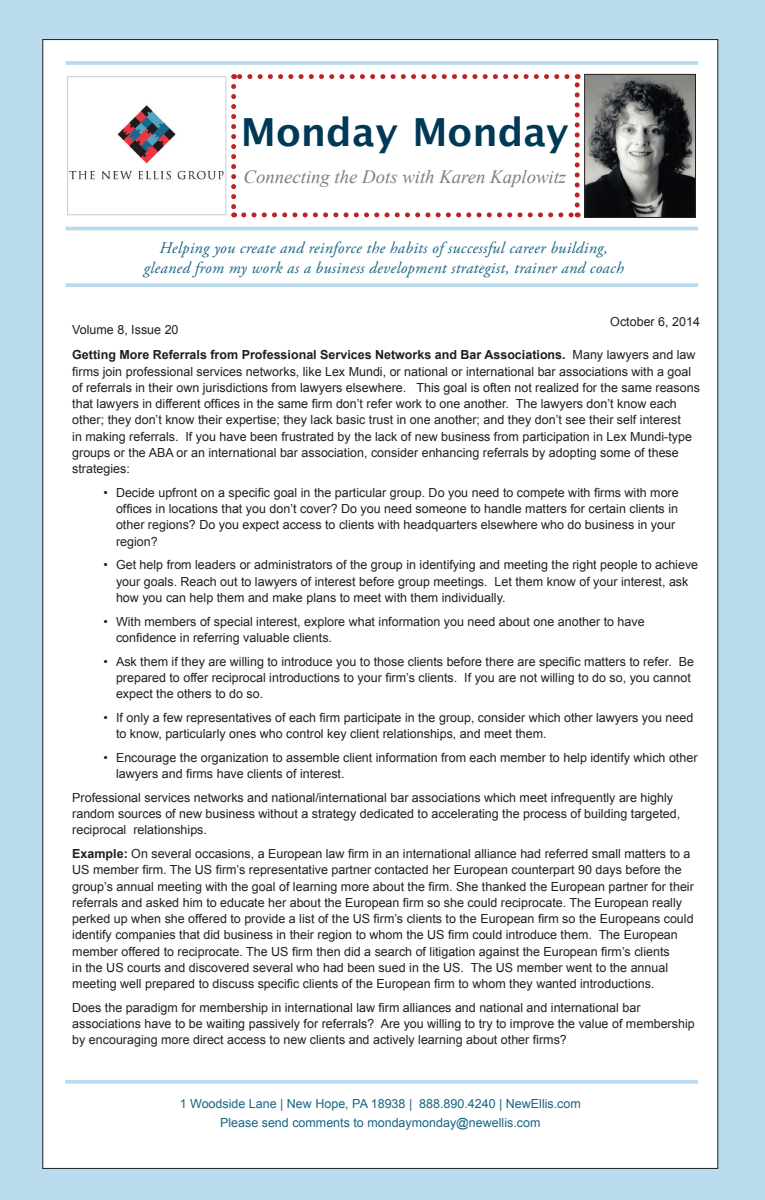
<style>
.page{position:relative;width:765px;height:1200px;background:#b9dbed}
.page>*{position:absolute;margin:0;border:0;box-sizing:border-box;transform-origin:0 0}
.t1{font:700 38.75px "Lucida Grande";color:#003956}
.t2{font:italic 18.75px "Times New Roman";color:#7c7e81}
.t3{font:italic 16.25px/19.5px "Adobe Garamond Pro";letter-spacing:.02em;color:#196586;text-align:center}
.bullets{font:12.5px/16.2px "Arial";color:#231f20}
.t4{font:12.5px "Arial";color:#196586}
.s1{font-weight:700}
</style>
<div class="page">
<div style="left:43px;top:40px;width:675px;height:1128px;background:#fff"></div>
<img style="left:69px;top:103px;width:158px;height:80px">
<img style="left:586px;top:76px;width:108px;height:140px">
<div style="left:584px;top:74px;width:112px;height:144px;border:1px solid #231f20"></div>
<hr style="left:66px;top:61px;width:632px;height:4px;background:#b9dbed">
<hr style="left:66px;top:227px;width:632px;height:3px;background:#b9dbed">
<svg style="left:66px;top:283px;width:632px;height:4px;background:#bdddee"></svg>
<svg style="left:65px;top:1080px;width:633px;height:4px;background:#bfdeee"></svg>
<svg style="left:231px;top:86px;width:5px;height:131px"></svg>
<svg style="left:244px;top:212px;width:334px;height:5px"></svg>
<svg style="left:575px;top:74px;width:5px;height:131px"></svg>
<svg style="left:234px;top:74px;width:333px;height:5px"></svg>
<div style="left:67px;top:76px;width:159px;height:139px;border:1px solid #c9cacc"></div>
<p class="t1" style="left:241px;top:101px;width:329px">Monday Monday</p>
<p class="t2" style="left:244px;top:164px;width:324px">Connecting the Dots with Karen Kaplowitz</p>
<p class="t3" style="left:144px;top:239px;width:482px">Helping you create and reinforce the habits of successful career building, gleaned from my work as a business development strategist, trainer and coach</p>
<p class="bullets" style="left:610px;top:313px;width:91px">October 6, 2014</p>
<p class="bullets" style="left:72px;top:347px;width:629px"><span class="s1">Getting More Referrals from Professional Services Networks and Bar Associations.</span> Many lawyers and law firms join professional services networks, like Lex Mundi, or national or international bar associations with a goal of referrals in their own jurisdictions from lawyers elsewhere. This goal is often not realized for the same reasons that lawyers in different offices in the same firm don’t refer work to one another. The lawyers don’t know each other; they don’t know their expertise; they lack basic trust in one another; and they don’t see their self interest<br>in making referrals. If you have been frustrated by the lack of new business from participation in Lex Mundi-type groups or the ABA or an international bar association, consider enhancing referrals by adopting some of these strategies:</p>
<p class="bullets" style="left:116px;top:484px;width:564px;text-indent:-12px">• Decide upfront on a specific goal in the particular group. Do you need to compete with firms with more offices in locations that you don’t cover? Do you need someone to handle matters for certain clients in other regions? Do you expect access to clients with headquarters elsewhere who do business in your region?</p>
<p class="bullets" style="left:116px;top:557px;width:584px;text-indent:-12px">• Get help from leaders or administrators of the group in identifying and meeting the right people to achieve your goals. Reach out to lawyers of interest before group meetings. Let them know of your interest, ask how you can help them and make plans to meet with them individually.</p>
<p class="bullets" style="left:116px;top:613px;width:530px;text-indent:-12px">• With members of special interest, explore what information you need about one another to have confidence in referring valuable clients.</p>
<p class="bullets" style="left:116px;top:653px;width:580px;text-indent:-12px">• Ask them if they are willing to introduce you to those clients before there are specific matters to refer. Be prepared to offer reciprocal introductions to your firm’s clients. If you are not willing to do so, you cannot expect the others to do so.</p>
<p class="bullets" style="left:116px;top:709px;width:579px;text-indent:-12px">• If only a few representatives of each firm participate in the group, consider which other lawyers you need to know, particularly ones who control key client relationships, and meet them.</p>
<p class="bullets" style="left:116px;top:749px;width:583px;text-indent:-12px">• Encourage the organization to assemble client information from each member to help identify which other lawyers and firms have clients of interest.</p>
<p class="bullets" style="left:72px;top:789px;width:609px">Professional services networks and national/international bar associations which meet infrequently are highly random sources of new business without a strategy dedicated to accelerating the process of building targeted, reciprocal relationships.</p>
<p class="bullets" style="left:72px;top:846px;width:623px"><span class="s1">Example:</span> On several occasions, a European law firm in an international alliance had referred small matters to a US member firm. The US firm’s representative partner contacted her European counterpart 90 days before the group’s annual meeting with the goal of learning more about the firm. She thanked the European partner for their referrals and asked him to educate her about the European firm so she could reciprocate. The European really perked up when she offered to provide a list of the US firm’s clients to the European firm so the Europeans could identify companies that did business in their region to whom the US firm could introduce them. The European member offered to reciprocate. The US firm then did a search of litigation against the European firm’s clients<br>in the US courts and discovered several who had been sued in the US. The US member went to the annual meeting well prepared to discuss specific clients of the European firm to whom they wanted introductions.</p>
<p class="bullets" style="left:72px;top:999px;width:624px">Does the paradigm for membership in international law firm alliances and national and international bar associations have to be waiting passively for referrals? Are you willing to try to improve the value of membership by encouraging more direct access to new clients and actively learning about other firms?</p>
<p class="bullets" style="left:72px;top:322px;width:108px">Volume 8, Issue 20</p>
<p class="t4" style="left:180px;top:1095px;width:403px">1 Woodside Lane | New Hope, PA 18938 | 888.890.4240 | NewEllis.com</p>
<p class="t4" style="left:220px;top:1114px;width:322px">Please send comments to mondaymonday@newellis.com</p>
</div>
